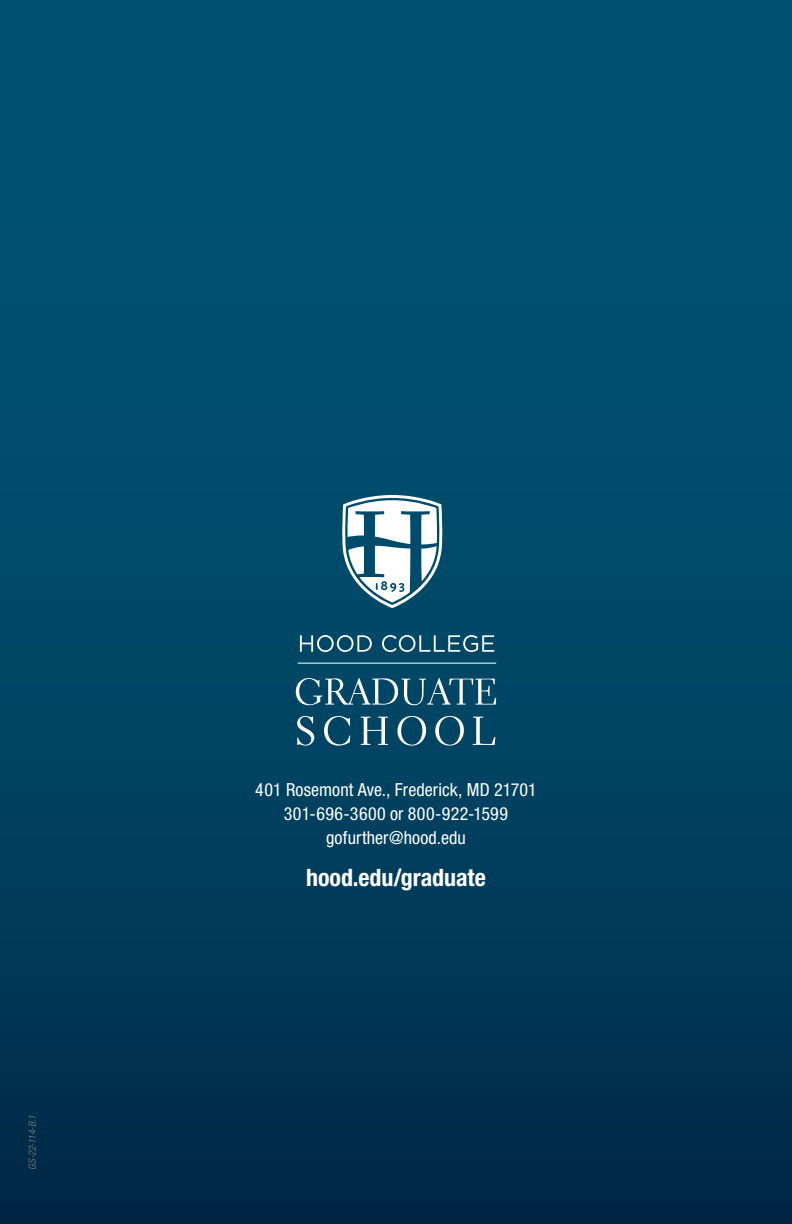
<style>
.page{position:relative;width:792px;height:1224px;background:#fff}
.page>*{position:absolute;margin:0;border:0;box-sizing:border-box;transform-origin:0 0}
.t1{font:700 condensed 24px "Helvetica Neue LT Std";color:#fff}
.t2{font:condensed 18px/24px "Helvetica Neue LT Std";letter-spacing:.005em;color:#fff;text-align:center}
.t3{font:italic 300 condensed 10px "Helvetica Neue LT Std";color:#808285}
</style>
<div class="page">
<div style="left:0;top:0;width:792px;height:1224px;background:linear-gradient(to bottom,#005979,#002f4d)"></div>
<svg style="left:341px;top:495px;width:102px;height:113px"></svg>
<svg style="left:296px;top:678px;width:200px;height:27px"></svg>
<svg style="left:297px;top:716px;width:17px;height:30px"></svg>
<svg style="left:324px;top:716px;width:26px;height:30px"></svg>
<svg style="left:361px;top:717px;width:27px;height:28px"></svg>
<svg style="left:397px;top:716px;width:29px;height:30px"></svg>
<svg style="left:435px;top:716px;width:29px;height:30px"></svg>
<svg style="left:473px;top:717px;width:22px;height:28px"></svg>
<hr style="left:298px;top:663px;width:198px;height:1px;background:#fff">
<svg style="left:300px;top:635px;width:72px;height:17px"></svg>
<svg style="left:382px;top:635px;width:112px;height:17px"></svg>
<svg style="left:0;top:0;width:1px;height:1224px"></svg>
<p class="t3" style="left:27px;top:1170px;width:56px;rotate:-90deg">GS-22-114-B.1</p>
<p class="t2" style="left:255px;top:777px;width:283px">401 Rosemont Ave., Frederick, MD 21701<br>301-696-3600 or 800-922-1599 gofurther@hood.edu</p>
<h1 class="t1" style="left:306px;top:863px;width:181px">hood.edu/graduate</h1>
</div>
